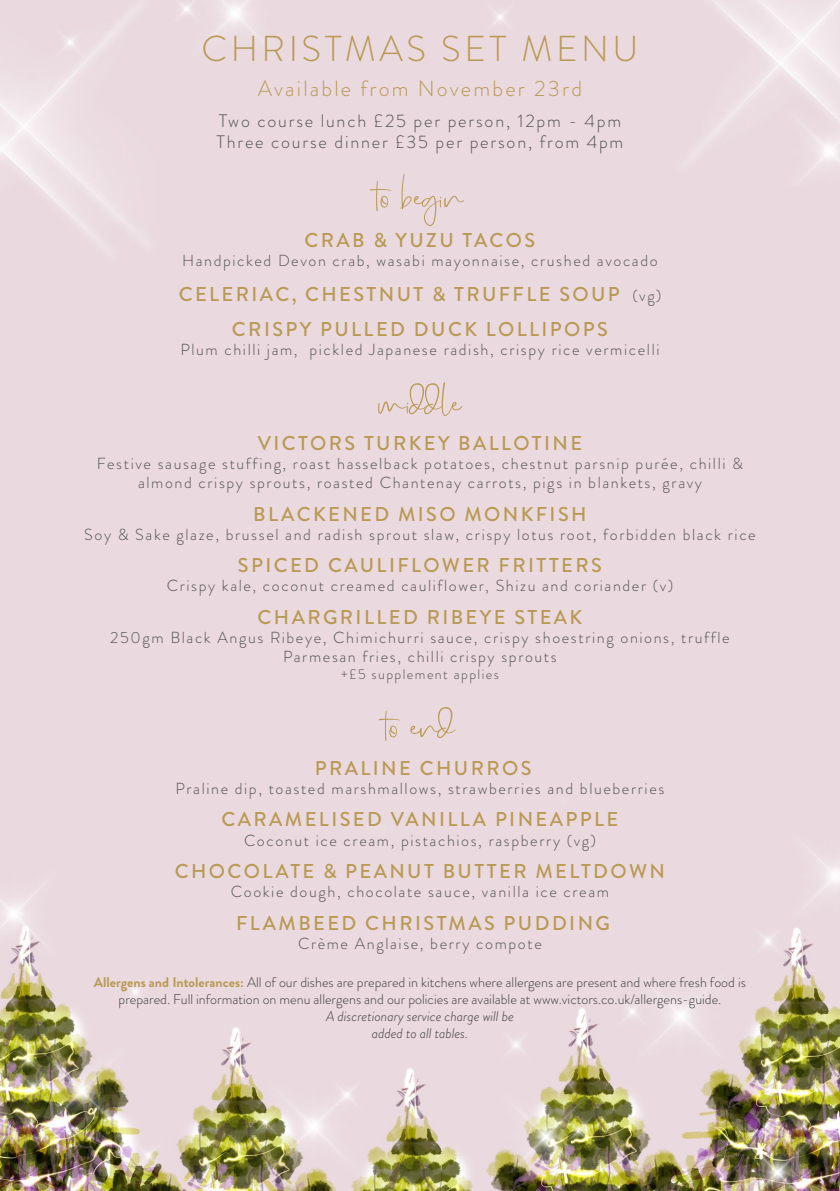
<style>
.page{position:relative;width:840px;height:1191px;background:#fff}
.page>*{position:absolute;margin:0;border:0;box-sizing:border-box;transform-origin:0 0}
.t1{font:700 60px "Real Kindly";color:#b89a54}
.t2{font:300 36px "Brandon Grotesque";letter-spacing:.1em;color:#b89a54}
.t3{font:300 22px "Brandon Grotesque";letter-spacing:.1em;color:#b89a54}
.t4{font:500 20px "Brandon Grotesque";letter-spacing:.12em;color:#b89a54}
.t5{font:300 18px/21.6px "Brandon Grotesque";letter-spacing:.1em;color:#525252}
.t6{font:300 16px/19.2px "Brandon Grotesque";letter-spacing:.1em;color:#525252;text-align:center}
.t7{font:300 14px/16.8px "Brandon Grotesque";color:#3d3c3b;text-align:center}
.t8{font:italic 300 14px/17px "Brandon Grotesque";color:#3d3c3b;text-align:center}
.t9{font:300 14px "Brandon Grotesque";letter-spacing:.1em;color:#525252}
.s1{font-weight:300;font-size:16px;color:#525252}
.s2{font-weight:700;color:#b89a54}
</style>
<div class="page">
<img style="left:0;top:0;width:839px;height:1191px">
<h2 class="t2" style="left:201px;top:24px;width:438px">CHRISTMAS SET MENU</h2>
<h3 class="t3" style="left:258px;top:73px;width:325px">Available from November 23rd</h3>
<p class="t5" style="left:216px;top:110px;width:408px">Two course lunch £25 per person, 12pm - 4pm<br>Three course dinner £35 per person, from 4pm</p>
<h1 class="t1" style="left:376px;top:171px;width:89px">to begin</h1>
<p class="t4" style="left:304px;top:226px;width:232px">CRAB &amp; YUZU TACOS</p>
<p class="t6" style="left:182px;top:251px;width:476px">Handpicked Devon crab, wasabi mayonnaise, crushed avocado</p>
<p class="t4" style="left:178px;top:280px;width:484px">CELERIAC, CHESTNUT &amp; TRUFFLE SOUP <span class="s1">(vg)</span></p>
<p class="t4" style="left:232px;top:315px;width:377px">CRISPY PULLED DUCK LOLLIPOPS</p>
<p class="t6" style="left:180px;top:340px;width:480px">Plum chilli jam, pickled Japanese radish, crispy rice vermicelli</p>
<h1 class="t1" style="left:378px;top:377px;width:85px">middle</h1>
<p class="t4" style="left:257px;top:429px;width:326px">VICTORS TURKEY BALLOTINE</p>
<p class="t6" style="left:97px;top:454px;width:647px">Festive sausage stuffing, roast hasselback potatoes, chestnut parsnip purée, chilli &amp; almond crispy sprouts, roasted Chantenay carrots, pigs in blankets, gravy</p>
<p class="t4" style="left:253px;top:500px;width:334px">BLACKENED MISO MONKFISH</p>
<p class="t6" style="left:84px;top:524px;width:672px">Soy &amp; Sake glaze, brussel and radish sprout slaw, crispy lotus root, forbidden black rice</p>
<p class="t4" style="left:238px;top:551px;width:365px">SPICED CAULIFLOWER FRITTERS</p>
<p class="t6" style="left:167px;top:576px;width:507px">Crispy kale, coconut creamed cauliflower, Shizu and coriander (v)</p>
<p class="t4" style="left:257px;top:603px;width:326px">CHARGRILLED RIBEYE STEAK</p>
<p class="t6" style="left:110px;top:628px;width:620px">250gm Black Angus Ribeye, Chimichurri sauce, crispy shoestring onions, truffle<br>Parmesan fries, chilli crispy sprouts</p>
<p class="t9" style="left:341px;top:664px;width:159px">+£5 supplement applies</p>
<h1 class="t1" style="left:385px;top:700px;width:71px">to end</h1>
<p class="t4" style="left:314px;top:754px;width:218px">PRALINE CHURROS</p>
<p class="t6" style="left:175px;top:779px;width:490px">Praline dip, toasted marshmallows, strawberries and blueberries</p>
<p class="t4" style="left:221px;top:805px;width:398px">CARAMELISED VANILLA PINEAPPLE</p>
<p class="t6" style="left:244px;top:830px;width:353px">Coconut ice cream, pistachios, raspberry (vg)</p>
<p class="t4" style="left:175px;top:857px;width:491px">CHOCOLATE &amp; PEANUT BUTTER MELTDOWN</p>
<p class="t6" style="left:231px;top:882px;width:379px">Cookie dough, chocolate sauce, vanilla ice cream</p>
<p class="t4" style="left:236px;top:909px;width:375px">FLAMBEED CHRISTMAS PUDDING</p>
<p class="t6" style="left:298px;top:933px;width:245px">Crème Anglaise, berry compote</p>
<p class="t7" style="left:94px;top:973px;width:653px"><span class="s2">Allergens and Intolerances:</span> All of our dishes are prepared in kitchens where allergens are present and where fresh food is prepared. Full information on menu allergens and our policies are available at www.victors.co.uk/allergens-guide.</p>
<p class="t8" style="left:326px;top:1007px;width:189px">A discretionary service charge will be added to all tables.</p>
</div>
